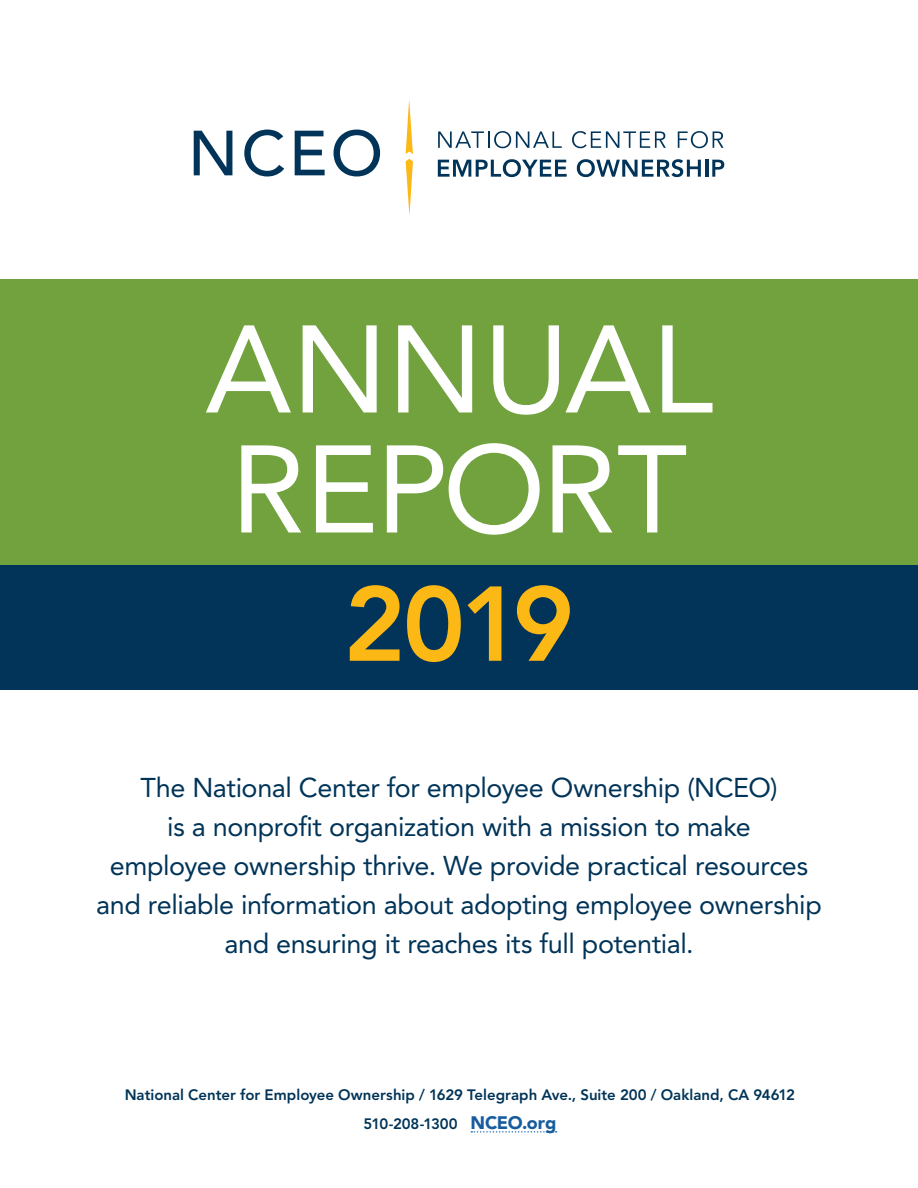
<style>
.page{position:relative;width:918px;height:1188px;background:#fff}
.page>*{position:absolute;margin:0;border:0;box-sizing:border-box;transform-origin:0 0}
.t1{font:123px/120px "Avenir LT Std";letter-spacing:-.005em;color:#fff}
.t2{font:800 105px "Avenir LT Std";color:#fcb814}
.AV_body_noindent{font:27px/39px "Avenir LT Std";letter-spacing:-.015em;color:#013458;text-align:center}
.AV_body_9_11{font:800 15px "Avenir LT Std";color:#013458}
.s1{font-weight:900;font-size:18px;color:#175d9e}
</style>
<div class="page">
<div style="left:0;top:279px;width:918px;height:380px;background:#71a23e"></div>
<svg style="left:471px;top:1131px;width:86px;height:2px"></svg>
<svg style="left:194px;top:131px;width:38px;height:44px"></svg>
<svg style="left:244px;top:130px;width:40px;height:46px"></svg>
<svg style="left:295px;top:131px;width:30px;height:44px"></svg>
<svg style="left:334px;top:130px;width:46px;height:46px"></svg>
<svg style="left:438px;top:131px;width:124px;height:17px"></svg>
<svg style="left:572px;top:131px;width:94px;height:17px"></svg>
<svg style="left:678px;top:131px;width:46px;height:17px"></svg>
<svg style="left:438px;top:159px;width:129px;height:18px"></svg>
<svg style="left:577px;top:159px;width:124px;height:18px"></svg>
<hr style="left:705px;top:160px;width:3px;height:17px;background:#013458">
<svg style="left:712px;top:160px;width:12px;height:17px"></svg>
<svg style="left:406px;top:99px;width:7px;height:117px"></svg>
<div style="left:0;top:565px;width:918px;height:124px;background:#013458"></div>
<p class="t1" style="left:205px;top:311px;width:509px">ANNUAL<br>REPORT</p>
<p class="t2" style="left:344px;top:562px;width:232px">2019</p>
<p class="AV_body_noindent" style="left:96px;top:768px;width:727px">The National Center for employee Ownership (NCEO)<br>is a nonprofit organization with a mission to make<br>employee ownership thrive. We provide practical resources and reliable information about adopting employee ownership and ensuring it reaches its full potential.</p>
<p class="AV_body_9_11" style="left:125px;top:1086px;width:672px">National Center for Employee Ownership / 1629 Telegraph Ave., Suite 200 / Oakland, CA 94612</p>
<p class="AV_body_9_11" style="left:363px;top:1115px;width:194px">510-208-1300 <span class="s1">NCEO.org</span></p>
</div>
